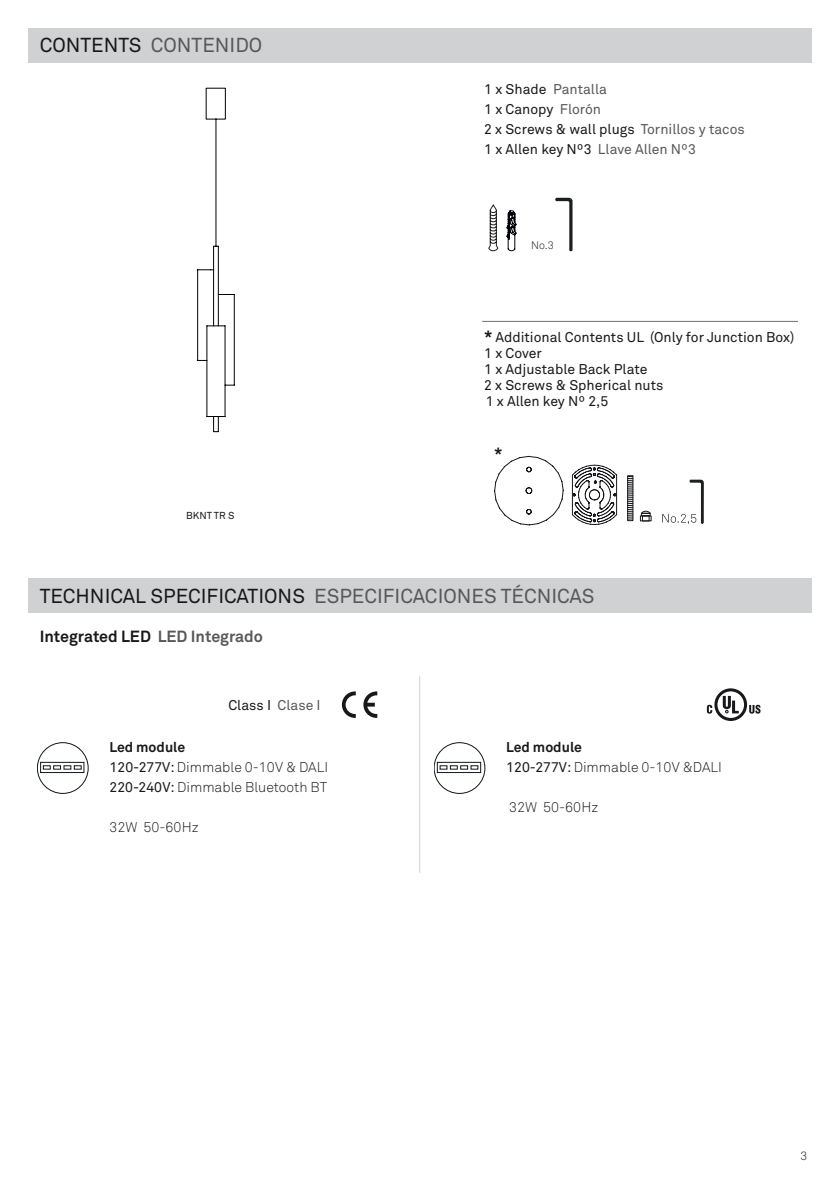
<style>
.page{position:relative;width:840px;height:1191px;background:#fff}
.page>*{position:absolute;margin:0;border:0;box-sizing:border-box;transform-origin:0 0}
.t1{font:20px "Akkurat";color:#58585a}
.t2{font:20px "Akkurat Pro";color:#58585a}
.t3{font:700 16px "Akkurat Pro";color:#1a171c}
.t4{font:700 16px "Akkurat";color:#1a171c}
.t5{font:14px/16px "Akkurat";color:#1a171c}
.t6{font:300 14px/20px "Akkurat";color:#1a171c}
.t7{font:700 14px "Akkurat Pro";color:#1a171c}
.t8{font:300 12px "Akkurat Pro";color:#1a171c}
.t9{font:300 10.8px "Akkurat Pro";color:#1a171c}
.t10{font:10px "Akkurat Pro";color:#1a171c}
.s1{color:#1a171c}
.s2{color:#58585a}
.s3{font-weight:700;font-size:16px}
.s4{font-weight:400}
</style>
<div class="page">
<div style="left:28px;top:28px;width:783px;height:34px;background:#d0d1d2"></div>
<div style="left:28px;top:578px;width:783px;height:34px;background:#d0d1d2"></div>
<hr style="left:419px;top:676px;width:1px;height:197px;background:#d0d1d2">
<div style="left:37px;top:742px;width:51px;height:51px;border:1px solid #11161d;border-radius:50%"></div>
<svg style="left:40px;top:762px;width:44px;height:11px"></svg>
<div style="left:434px;top:742px;width:51px;height:51px;border:1px solid #11161d;border-radius:50%"></div>
<svg style="left:437px;top:762px;width:43px;height:11px"></svg>
<svg style="left:342px;top:691px;width:13px;height:27px"></svg>
<svg style="left:363px;top:691px;width:14px;height:27px"></svg>
<svg style="left:706px;top:688px;width:54px;height:33px"></svg>
<svg style="left:488px;top:204px;width:10px;height:47px"></svg>
<svg style="left:506px;top:210px;width:10px;height:41px"></svg>
<svg style="left:571px;top:464px;width:46px;height:61px"></svg>
<svg style="left:494px;top:456px;width:69px;height:69px"></svg>
<div style="left:627px;top:475px;width:5px;height:46px;border:1px solid #1a171c"></div>
<svg style="left:627px;top:476px;width:5px;height:43px"></svg>
<div style="left:639px;top:515px;width:12px;height:6px;border:1px solid #1a171c"></div>
<svg style="left:640px;top:510px;width:10px;height:6px"></svg>
<div style="left:641px;top:515px;width:8px;height:6px;border:1px solid #1a171c"></div>
<svg style="left:662px;top:480px;width:41px;height:44px"></svg>
<svg style="left:555px;top:198px;width:17px;height:53px"></svg>
<hr style="left:482px;top:321px;width:315px;height:1px;background:#707173">
<svg style="left:196px;top:87px;width:39px;height:345px"></svg>
<h1 class="t2" style="left:40px;top:34px;width:224px"><span class="s1">CONTENTS</span> CONTENIDO</h1>
<p class="t10" style="left:186px;top:509px;width:50px">BKNT TR S</p>
<p class="t5" style="left:484px;top:78px;width:262px;line-height:20px">1 x Shade <span class="s2">Pantalla<br></span>1 x Canopy <span class="s2">Florón<br></span>2 x Screws &amp; wall plugs <span class="s2">Tornillos y tacos<br></span>1 x Allen key Nº3 <span class="s2">Llave Allen Nº3</span></p>
<p class="t9" style="left:531px;top:238px;width:24px">No.3</p>
<p class="t5" style="left:484px;top:328px;width:311px"><span class="s3">*</span> Additional Contents UL (Only for Junction Box)<br>1 x Cover<br>1 x Adjustable Back Plate<br>2 x Screws &amp; Spherical nuts<br>1 x Allen key Nº 2,5</p>
<p class="t4" style="left:494px;top:443px;width:10px">*</p>
<h1 class="t1" style="left:40px;top:583px;width:556px"><span class="s1">TECHNICAL SPECIFICATIONS</span> ESPECIFICACIONES TÉCNICAS</h1>
<p class="t3" style="left:40px;top:626px;width:225px">Integrated LED <span class="s2">LED Integrado</span></p>
<p class="t5" style="left:228px;top:697px;width:94px">Class I <span class="s2">Clase I</span></p>
<p class="t7" style="left:109px;top:738px;width:77px">Led module</p>
<p class="t6" style="left:109px;top:756px;width:220px"><span class="s4">120-277V:</span> Dimmable 0-10V &amp; DALI<br><span class="s4">220-240V:</span> Dimmable Bluetooth BT</p>
<p class="t6" style="left:109px;top:816px;width:91px">32W 50-60Hz</p>
<p class="t7" style="left:506px;top:738px;width:77px">Led module</p>
<p class="t6" style="left:506px;top:756px;width:217px"><span class="s4">120-277V:</span> Dimmable 0-10V &amp;DALI</p>
<p class="t6" style="left:509px;top:796px;width:91px">32W 50-60Hz</p>
<p class="t8" style="left:800px;top:1148px;width:8px">3</p>
</div>
